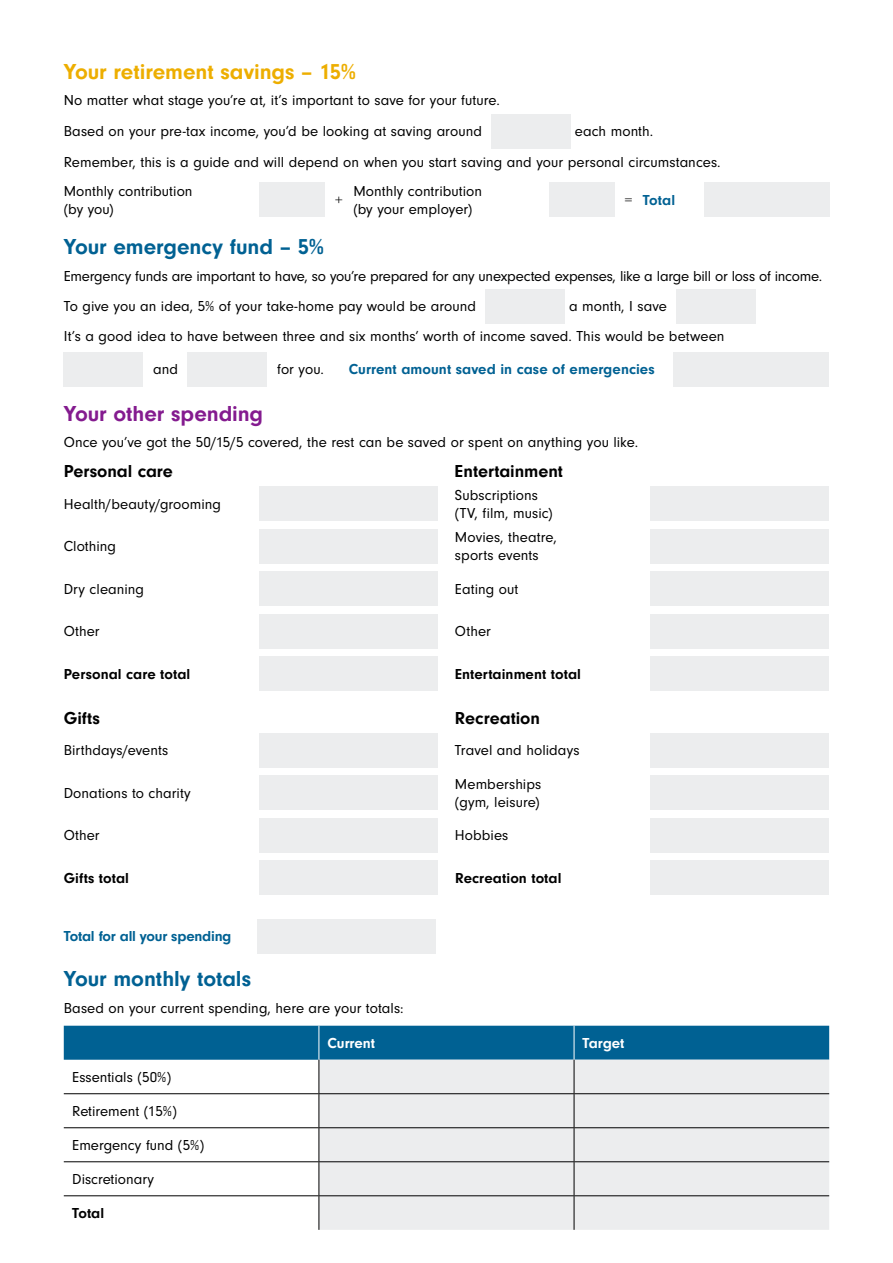
<style>
.page{position:relative;width:893px;height:1263px;background:#fff}
.page>*{position:absolute;margin:0;border:0;box-sizing:border-box;transform-origin:0 0}
.t1{font:700 22.5px "Neuzeit Gro";color:#006193}
.t2{font:700 22.5px "Neuzeit Gro";color:#edae00}
.t3{font:700 22.5px "Neuzeit Gro";color:#841b8f}
.t4{font:700 18px "Neuzeit Gro";color:#000}
.t5{font:15px/18px "Neuzeit Gro";letter-spacing:.005em;color:#000}
.t6{font:15px/30.8px "Neuzeit Gro";letter-spacing:-.015em;color:#000}
.t7{font:700 15px "Neuzeit Gro";letter-spacing:.005em;color:#000}
.t8{font:700 15px "Neuzeit Gro";letter-spacing:.005em;color:#006193}
.t9{font:700 15px "Neuzeit Gro";letter-spacing:-.015em;color:#006193}
.t10{font:700 15px "Neuzeit Gro";color:#fff}
.s1{font-weight:400;color:#000}
</style>
<div class="page">
<div style="left:491px;top:115px;width:79px;height:34px;background:#ecedee"></div>
<div style="left:259px;top:183px;width:66px;height:34px;background:#ecedee"></div>
<div style="left:549px;top:183px;width:65px;height:34px;background:#ecedee"></div>
<div style="left:704px;top:183px;width:125px;height:34px;background:#ecedee"></div>
<div style="left:485px;top:290px;width:79px;height:34px;background:#ecedee"></div>
<div style="left:676px;top:290px;width:79px;height:34px;background:#ecedee"></div>
<div style="left:674px;top:352px;width:155px;height:34px;background:#ecedee"></div>
<div style="left:64px;top:352px;width:79px;height:34px;background:#ecedee"></div>
<div style="left:188px;top:352px;width:79px;height:34px;background:#ecedee"></div>
<div style="left:259px;top:486px;width:179px;height:34px;background:#ecedee"></div>
<div style="left:259px;top:733px;width:179px;height:34px;background:#ecedee"></div>
<div style="left:651px;top:733px;width:178px;height:34px;background:#ecedee"></div>
<div style="left:651px;top:486px;width:178px;height:34px;background:#ecedee"></div>
<div style="left:259px;top:529px;width:179px;height:34px;background:#ecedee"></div>
<div style="left:259px;top:776px;width:179px;height:34px;background:#ecedee"></div>
<div style="left:651px;top:776px;width:178px;height:34px;background:#ecedee"></div>
<div style="left:651px;top:529px;width:178px;height:34px;background:#ecedee"></div>
<div style="left:259px;top:571px;width:179px;height:34px;background:#ecedee"></div>
<div style="left:259px;top:818px;width:179px;height:34px;background:#ecedee"></div>
<div style="left:651px;top:818px;width:178px;height:34px;background:#ecedee"></div>
<div style="left:651px;top:571px;width:178px;height:34px;background:#ecedee"></div>
<div style="left:651px;top:614px;width:178px;height:34px;background:#ecedee"></div>
<div style="left:259px;top:614px;width:179px;height:34px;background:#ecedee"></div>
<div style="left:257px;top:919px;width:179px;height:34px;background:#ecedee"></div>
<div style="left:259px;top:657px;width:179px;height:34px;background:#ecedee"></div>
<div style="left:651px;top:657px;width:178px;height:34px;background:#ecedee"></div>
<div style="left:651px;top:861px;width:178px;height:34px;background:#ecedee"></div>
<div style="left:259px;top:861px;width:179px;height:34px;background:#ecedee"></div>
<div style="left:64px;top:1026px;width:765px;height:34px;background:#006193"></div>
<div style="left:320px;top:1060px;width:509px;height:170px;background:#ecedee"></div>
<hr style="left:319px;top:1026px;width:1px;height:34px;background:#fff">
<hr style="left:574px;top:1026px;width:1px;height:34px;background:#fff">
<hr style="left:319px;top:1060px;width:1px;height:33px;background:#000">
<hr style="left:574px;top:1060px;width:1px;height:33px;background:#000">
<hr style="left:64px;top:1093px;width:255px;height:1px;background:#000">
<hr style="left:319px;top:1093px;width:255px;height:1px;background:#000">
<hr style="left:319px;top:1094px;width:1px;height:33px;background:#000">
<hr style="left:574px;top:1093px;width:255px;height:1px;background:#000">
<hr style="left:574px;top:1094px;width:1px;height:33px;background:#000">
<hr style="left:64px;top:1127px;width:255px;height:1px;background:#000">
<hr style="left:319px;top:1127px;width:255px;height:1px;background:#000">
<hr style="left:319px;top:1128px;width:1px;height:33px;background:#000">
<hr style="left:574px;top:1127px;width:255px;height:1px;background:#000">
<hr style="left:574px;top:1128px;width:1px;height:33px;background:#000">
<hr style="left:64px;top:1161px;width:255px;height:1px;background:#000">
<hr style="left:319px;top:1161px;width:255px;height:1px;background:#000">
<hr style="left:319px;top:1162px;width:1px;height:33px;background:#000">
<hr style="left:574px;top:1161px;width:255px;height:1px;background:#000">
<hr style="left:574px;top:1162px;width:1px;height:33px;background:#000">
<hr style="left:319px;top:1196px;width:1px;height:34px;background:#000">
<hr style="left:574px;top:1196px;width:1px;height:34px;background:#000">
<hr style="left:64px;top:1195px;width:255px;height:1px;background:#000">
<hr style="left:319px;top:1195px;width:255px;height:1px;background:#000">
<hr style="left:574px;top:1195px;width:255px;height:1px;background:#000">
<h1 class="t2" style="left:64px;top:59px;width:294px">Your retirement savings – 15%</h1>
<p class="t5" style="left:64px;top:85px;width:438px;line-height:30.8px">No matter what stage you’re at, it’s important to save for your future.<br>Based on your pre-tax income, you’d be looking at saving around</p>
<p class="t5" style="left:64px;top:116px;width:658px;line-height:30.8px;text-indent:511px">each month.<br>Remember, this is a guide and will depend on when you start saving and your personal circumstances.</p>
<p class="t5" style="left:64px;top:182px;width:130px">Monthly contribution (by you)</p>
<p class="t5" style="left:353px;top:182px;width:130px">Monthly contribution (by your employer)</p>
<p class="t5" style="left:335px;top:191px;width:9px">+</p>
<p class="t8" style="left:625px;top:191px;width:52px"><span class="s1">=</span> Total</p>
<h1 class="t1" style="left:64px;top:234px;width:262px">Your emergency fund – 5%</h1>
<p class="t6" style="left:64px;top:260px;width:760px">Emergency funds are important to have, so you’re prepared for any unexpected expenses, like a large bill or loss of income.<br>To give you an idea, 5% of your take-home pay would be around</p>
<p class="t5" style="left:64px;top:292px;width:662px;line-height:30px;text-indent:505px">a month, I save<br>It’s a good idea to have between three and six months’ worth of income saved. This would be between</p>
<p class="t5" style="left:153px;top:360px;width:26px">and</p>
<p class="t5" style="left:277px;top:360px;width:48px">for you.</p>
<p class="t8" style="left:349px;top:361px;width:308px">Current amount saved in case of emergencies</p>
<h1 class="t3" style="left:64px;top:401px;width:201px">Your other spending</h1>
<p class="t5" style="left:64px;top:434px;width:576px">Once you’ve got the 50/15/5 covered, the rest can be saved or spent on anything you like.</p>
<p class="t4" style="left:64px;top:461px;width:111px">Personal care</p>
<p class="t5" style="left:64px;top:495px;width:159px">Health/beauty/grooming</p>
<p class="t5" style="left:64px;top:537px;width:54px">Clothing</p>
<p class="t5" style="left:64px;top:580px;width:82px">Dry cleaning</p>
<p class="t4" style="left:455px;top:461px;width:110px">Entertainment</p>
<p class="t5" style="left:455px;top:486px;width:99px">Subscriptions (TV, film, music)</p>
<p class="t5" style="left:455px;top:528px;width:103px">Movies, theatre, sports events</p>
<p class="t5" style="left:455px;top:580px;width:65px">Eating out</p>
<p class="t5" style="left:64px;top:622px;width:37px">Other</p>
<p class="t5" style="left:455px;top:622px;width:37px">Other</p>
<p class="t7" style="left:64px;top:665px;width:128px">Personal care total</p>
<p class="t7" style="left:455px;top:665px;width:127px">Entertainment total</p>
<p class="t4" style="left:64px;top:708px;width:38px">Gifts</p>
<p class="t4" style="left:455px;top:708px;width:87px">Recreation</p>
<p class="t5" style="left:64px;top:741px;width:106px">Birthdays/events</p>
<p class="t5" style="left:455px;top:741px;width:126px">Travel and holidays</p>
<p class="t5" style="left:64px;top:784px;width:129px">Donations to charity</p>
<p class="t5" style="left:455px;top:775px;width:88px">Memberships (gym, leisure)</p>
<p class="t5" style="left:64px;top:826px;width:37px">Other</p>
<p class="t5" style="left:455px;top:826px;width:55px">Hobbies</p>
<p class="t7" style="left:64px;top:869px;width:67px">Gifts total</p>
<p class="t7" style="left:455px;top:869px;width:108px">Recreation total</p>
<p class="t9" style="left:64px;top:927px;width:169px">Total for all your spending</p>
<h1 class="t1" style="left:64px;top:966px;width:189px">Your monthly totals</h1>
<p class="t5" style="left:64px;top:999px;width:341px">Based on your current spending, here are your totals:</p>
<p class="t10" style="left:327px;top:1034px;width:49px">Current</p>
<p class="t10" style="left:583px;top:1034px;width:43px">Target</p>
<p class="t5" style="left:72px;top:1068px;width:101px">Essentials (50%)</p>
<p class="t5" style="left:72px;top:1102px;width:106px">Retirement (15%)</p>
<p class="t5" style="left:72px;top:1136px;width:133px">Emergency fund (5%)</p>
<p class="t5" style="left:72px;top:1170px;width:83px">Discretionary</p>
<p class="t7" style="left:72px;top:1204px;width:33px">Total</p>
</div>
